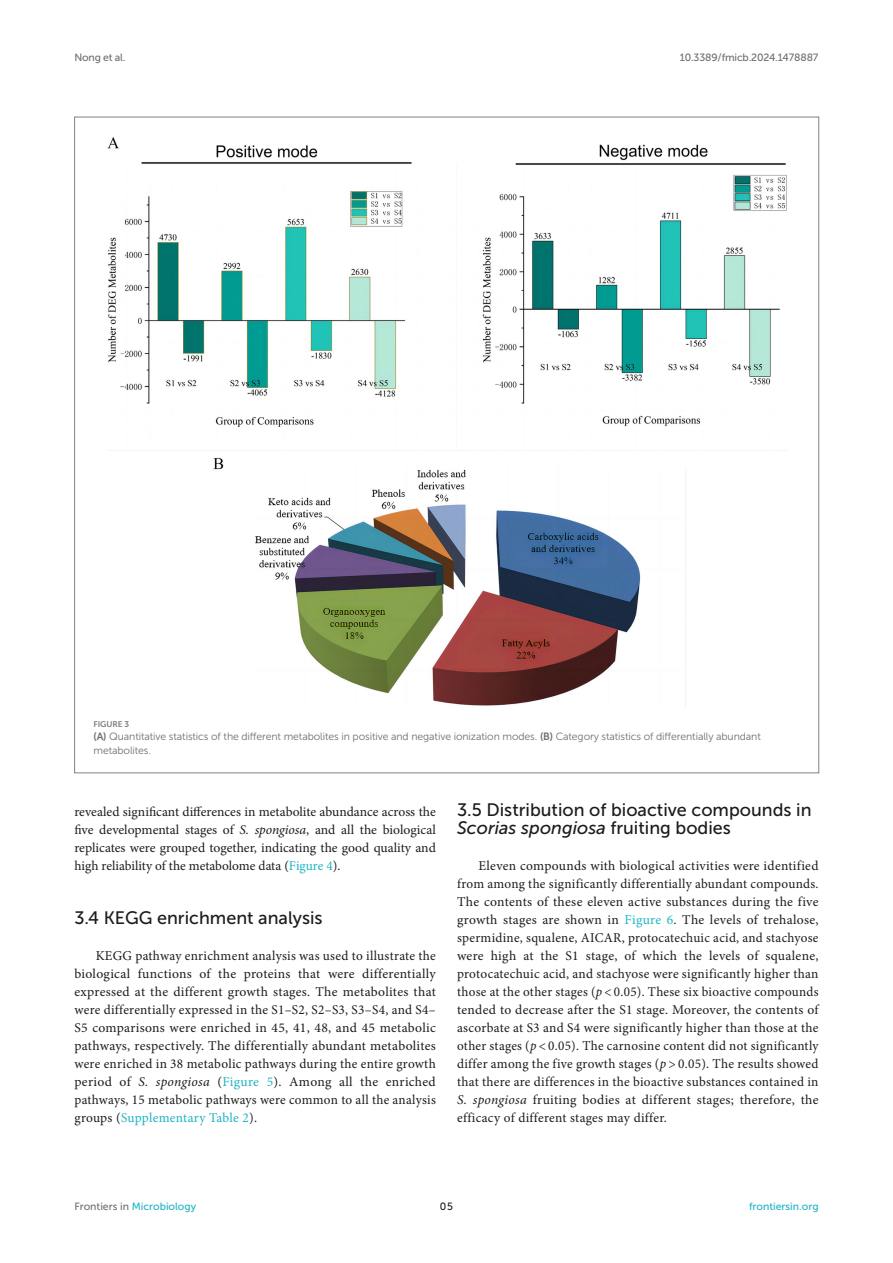
<style>
.page{position:relative;width:893px;height:1263px;background:#fff}
.page>*{position:absolute;margin:0;border:0;box-sizing:border-box;transform-origin:0 0}
.HEAD_2{font:18px/18px "Museo Sans 500";color:#1b1c1b}
.TEXT_FLUSH{font:13.5px/18px "Minion Pro";letter-spacing:.015em;color:#1b1c1b;text-align:justify}
.FIG_LEG{font:10.5px/13.5px "Museo Sans 300";letter-spacing:-.01em;color:#706f70}
.t1{font:10.5px "Museo Sans 500";color:#1db5c3}
.t2{font:10.5px "Museo Sans 500";letter-spacing:-.015em;color:#706f70}
.t3{font:10.5px "Museo Sans 500";color:#1b1c1b}
.FIG_HD{font:8.25px "Museo Sans 700";letter-spacing:-.01em;color:#7e7f7f}
.s1{font-family:"Museo Sans 700"}
.s2{font-style:italic}
.s3{color:#1db5c3}
.s4{color:#706f70}
</style>
<div class="page">
<img style="left:107px;top:137px;width:680px;height:569px">
<p class="t2" style="left:74px;top:51px;width:53px">Nong et al.</p>
<p class="t2" style="left:680px;top:51px;width:140px">10.3389/fmicb.2024.1478887</p>
<p class="FIG_HD" style="left:94px;top:719px;width:37px">FIGURE 3</p>
<p class="FIG_LEG" style="left:94px;top:730px;width:669px"><span class="s1">(A)</span> Quantitative statistics of the different metabolites in positive and negative ionization modes. <span class="s1">(B)</span> Category statistics of differentially abundant metabolites.</p>
<p class="TEXT_FLUSH" style="left:74px;top:803px;width:363px">revealed significant differences in metabolite abundance across the five developmental stages of <span class="s2">S. spongiosa</span>, and all the biological replicates were grouped together, indicating the good quality and high reliability of the metabolome data (<span class="s3">Figure 4</span>).</p>
<p class="HEAD_2" style="left:74px;top:909px;width:250px">3.4 KEGG enrichment analysis</p>
<p class="TEXT_FLUSH" style="left:74px;top:947px;width:363px;text-indent:21px">KEGG pathway enrichment analysis was used to illustrate the biological functions of the proteins that were differentially expressed at the different growth stages. The metabolites that were differentially expressed in the S1–S2, S2–S3, S3–S4, and S4– S5 comparisons were enriched in 45, 41, 48, and 45 metabolic pathways, respectively. The differentially abundant metabolites were enriched in 38 metabolic pathways during the entire growth period of <span class="s2">S. spongiosa</span> (<span class="s3">Figure 5</span>). Among all the enriched pathways, 15 metabolic pathways were common to all the analysis groups (<span class="s3">Supplementary Table 2</span>).</p>
<p class="HEAD_2" style="left:457px;top:801px;width:356px">3.5 Distribution of bioactive compounds in<br><span class="s2">Scorias spongiosa</span> fruiting bodies</p>
<p class="TEXT_FLUSH" style="left:457px;top:857px;width:363px;text-indent:21px">Eleven compounds with biological activities were identified from among the significantly differentially abundant compounds.<br>The contents of these eleven active substances during the five growth stages are shown in <span class="s3">Figure 6</span>. The levels of trehalose, spermidine, squalene, AICAR, protocatechuic acid, and stachyose were high at the S1 stage, of which the levels of squalene, protocatechuic acid, and stachyose were significantly higher than those at the other stages (<span class="s2">p</span> &lt; 0.05). These six bioactive compounds tended to decrease after the S1 stage. Moreover, the contents of ascorbate at S3 and S4 were significantly higher than those at the other stages (<span class="s2">p</span> &lt; 0.05). The carnosine content did not significantly differ among the five growth stages (<span class="s2">p</span> &gt; 0.05). The results showed that there are differences in the bioactive substances contained in <span class="s2">S. spongiosa</span> fruiting bodies at different stages; therefore, the efficacy of different stages may differ.</p>
<p class="t1" style="left:74px;top:1200px;width:123px"><span class="s4">Frontiers in</span> Microbiology</p>
<p class="t3" style="left:440px;top:1200px;width:14px">05</p>
<p class="t1" style="left:749px;top:1200px;width:71px">frontiersin.org</p>
</div>
